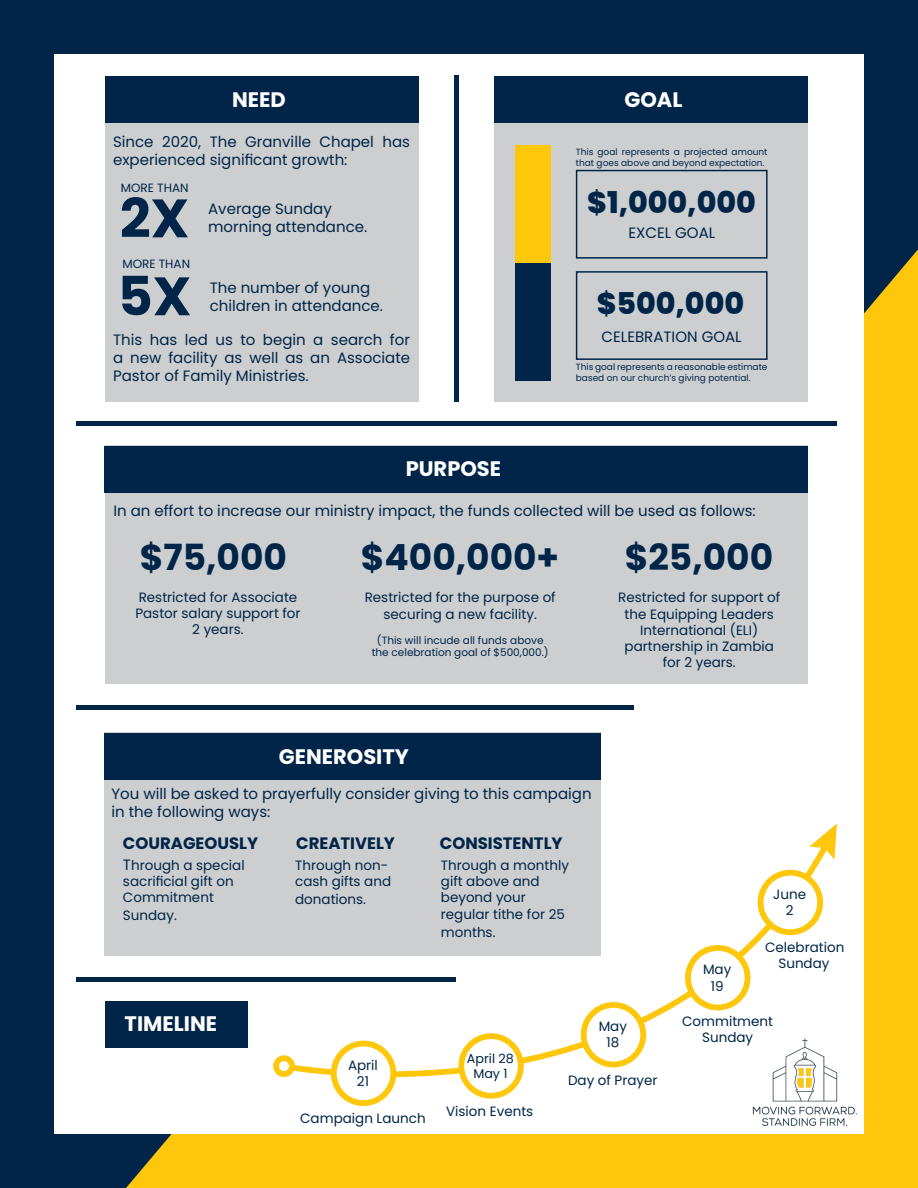
<style>
.page{position:relative;width:918px;height:1188px;background:#002548}
.page>*{position:absolute;margin:0;border:0;box-sizing:border-box;transform-origin:0 0}
.t1{font:700 54px "Poppins";color:#002548}
.t2{font:700 36px "Poppins";color:#002548}
.t3{font:800 30px "Poppins";color:#002548}
.t4{font:700 21px "Poppins";color:#fff}
.t5{font:700 16.5px "Poppins";color:#002548}
.t6{font:15px/18px "Poppins";color:#002548}
.t7{font:13.5px/16.2px "Poppins";color:#002548;text-align:center}
.t8{font:12.75px "Poppins";color:#002548}
.t9{font:12px "Poppins";color:#002548}
.t10{font:10.5px "Poppins";color:#002548}
.t11{font:9px/10.8px "Poppins";color:#002548}
.s1{font-size:15px}
</style>
<div class="page">
<div style="left:126px;top:249px;width:792px;height:939px;background:#fec70c"></div>
<div style="left:54px;top:54px;width:810px;height:1080px;background:#fff"></div>
<svg style="left:273px;top:823px;width:564px;height:255px"></svg>
<svg style="left:327px;top:1037px;width:73px;height:70px"></svg>
<div style="left:337px;top:1046px;width:53px;height:54px;background:#fff;border-radius:50%"></div>
<img style="left:695px;top:1015px;width:223px;height:140px">
<div style="left:76px;top:421px;width:761px;height:5px;background:#002548"></div>
<div style="left:105px;top:76px;width:313px;height:325px;background:#cdced0"></div>
<div style="left:105px;top:76px;width:313px;height:47px;background:#002548"></div>
<div style="left:105px;top:446px;width:702px;height:238px;background:#cdced0"></div>
<div style="left:494px;top:76px;width:313px;height:325px;background:#cdced0"></div>
<div style="left:494px;top:76px;width:313px;height:47px;background:#002548"></div>
<div style="left:515px;top:146px;width:36px;height:235px;background:#002548"></div>
<div style="left:515px;top:146px;width:36px;height:117px;background:#fec70c"></div>
<div style="left:576px;top:271px;width:192px;height:89px;border:2px solid #002548"></div>
<div style="left:576px;top:170px;width:192px;height:89px;border:2px solid #002548"></div>
<div style="left:104px;top:446px;width:703px;height:47px;background:#002548"></div>
<div style="left:104px;top:732px;width:497px;height:223px;background:#cdced0"></div>
<hr style="left:76px;top:706px;width:558px;height:4px;background:#002548">
<div style="left:104px;top:733px;width:497px;height:47px;background:#002548"></div>
<hr style="left:454px;top:76px;width:4px;height:326px;background:#002548">
<svg style="left:577px;top:998px;width:73px;height:73px"></svg>
<div style="left:587px;top:1008px;width:53px;height:54px;background:#fff;border-radius:50%"></div>
<svg style="left:455px;top:1029px;width:73px;height:70px"></svg>
<div style="left:464px;top:1039px;width:54px;height:54px;background:#fff;border-radius:50%"></div>
<svg style="left:681px;top:866px;width:146px;height:148px"></svg>
<div style="left:691px;top:951px;width:54px;height:54px;background:#fff;border-radius:50%"></div>
<div style="left:105px;top:1001px;width:142px;height:47px;background:#002548"></div>
<div style="left:76px;top:977px;width:380px;height:5px;background:#002548"></div>
<p class="t4" style="left:232px;top:87px;width:55px">NEED</p>
<p class="t4" style="left:624px;top:87px;width:60px">GOAL</p>
<p class="t6" style="left:113px;top:133px;width:298px">Since 2020, The Granville Chapel has experienced significant growth:</p>
<p class="t9" style="left:121px;top:181px;width:69px">MORE THAN</p>
<p class="t1" style="left:120px;top:187px;width:71px">2X</p>
<p class="t9" style="left:122px;top:257px;width:69px">MORE THAN</p>
<p class="t1" style="left:118px;top:265px;width:75px">5X</p>
<p class="t6" style="left:208px;top:200px;width:161px">Average Sunday morning attendance.</p>
<p class="t6" style="left:210px;top:278px;width:175px">The number of young children in attendance.</p>
<p class="t6" style="left:113px;top:331px;width:299px;text-align:justify">This has led us to begin a search for a new facility as well as an Associate Pastor of Family Ministries.</p>
<p class="t4" style="left:406px;top:457px;width:97px">PURPOSE</p>
<p class="t11" style="left:576px;top:146px;width:193px">This goal represents a projected amount that goes above and beyond expectation.</p>
<p class="t3" style="left:587px;top:185px;width:170px">$1,000,000</p>
<p class="t6" style="left:628px;top:224px;width:88px">EXCEL GOAL</p>
<p class="t3" style="left:597px;top:286px;width:149px">$500,000</p>
<p class="t6" style="left:602px;top:328px;width:142px">CELEBRATION GOAL</p>
<p class="t11" style="left:576px;top:362px;width:193px">This goal represents a reasonable estimate based on our church’s giving potential.</p>
<p class="t6" style="left:113px;top:502px;width:644px">In an effort to increase our ministry impact, the funds collected will be used as follows:</p>
<p class="t2" style="left:140px;top:536px;width:149px">$75,000</p>
<p class="t7" style="left:135px;top:589px;width:167px">Restricted for Associate<br>Pastor salary support for<br>2 years.</p>
<p class="t2" style="left:361px;top:536px;width:200px">$400,000+</p>
<p class="t7" style="left:365px;top:590px;width:193px">Restricted for the purpose of securing a new facility.</p>
<p class="t10" style="left:377px;top:634px;width:168px">(This will incude all funds above</p>
<p class="t10" style="left:372px;top:647px;width:179px">the celebration goal of $500,000.)</p>
<p class="t2" style="left:625px;top:536px;width:150px">$25,000</p>
<p class="t7" style="left:618px;top:590px;width:164px">Restricted for support of the Equipping Leaders<br>International (ELI) partnership in Zambia</p>
<p class="t7" style="left:663px;top:655px;width:75px">for 2 years.</p>
<p class="t4" style="left:279px;top:745px;width:131px">GENEROSITY</p>
<p class="t6" style="left:112px;top:785px;width:482px">You will be asked to prayerfully consider giving to this campaign in the following ways:</p>
<p class="t5" style="left:123px;top:833px;width:137px">COURAGEOUSLY</p>
<p class="t5" style="left:296px;top:834px;width:100px">CREATIVELY</p>
<p class="t5" style="left:440px;top:834px;width:124px">CONSISTENTLY</p>
<p class="t7" style="left:123px;top:857px;width:123px;text-align:left"><span class="s1">T</span>hrough a special sacrificial gift on<br>Commitment</p>
<p class="t7" style="left:123px;top:908px;width:55px">Sunday.</p>
<p class="t7" style="left:295px;top:857px;width:97px;text-align:left">Through non&shy;cash gifts and</p>
<p class="t7" style="left:295px;top:891px;width:72px">donations.</p>
<p class="t7" style="left:441px;top:857px;width:130px;text-align:left">Through a monthly gift above and beyond your regular tithe for 25</p>
<p class="t7" style="left:441px;top:924px;width:56px">months.</p>
<p class="t4" style="left:125px;top:1012px;width:94px">TIMELINE</p>
<p class="t7" style="left:599px;top:1018px;width:30px">May</p>
<p class="t7" style="left:606px;top:1034px;width:14px">18</p>
<p class="t7" style="left:703px;top:962px;width:30px">May</p>
<p class="t7" style="left:711px;top:978px;width:14px">19</p>
<p class="t7" style="left:773px;top:886px;width:34px">June</p>
<p class="t7" style="left:786px;top:902px;width:9px">2</p>
<p class="t7" style="left:765px;top:939px;width:81px">Celebration</p>
<p class="t7" style="left:778px;top:956px;width:53px">Sunday</p>
<p class="t7" style="left:682px;top:1013px;width:92px">Commitment</p>
<p class="t7" style="left:702px;top:1030px;width:53px">Sunday</p>
<p class="t7" style="left:348px;top:1057px;width:31px">April</p>
<p class="t7" style="left:357px;top:1073px;width:14px">21</p>
<p class="t7" style="left:300px;top:1111px;width:127px">Campaign Launch</p>
<p class="t8" style="left:467px;top:1051px;width:49px">April 28</p>
<p class="t8" style="left:473px;top:1067px;width:36px">May 1</p>
<p class="t7" style="left:446px;top:1103px;width:89px">Vision Events</p>
<p class="t7" style="left:568px;top:1072px;width:91px">Day of Prayer</p>
</div>
